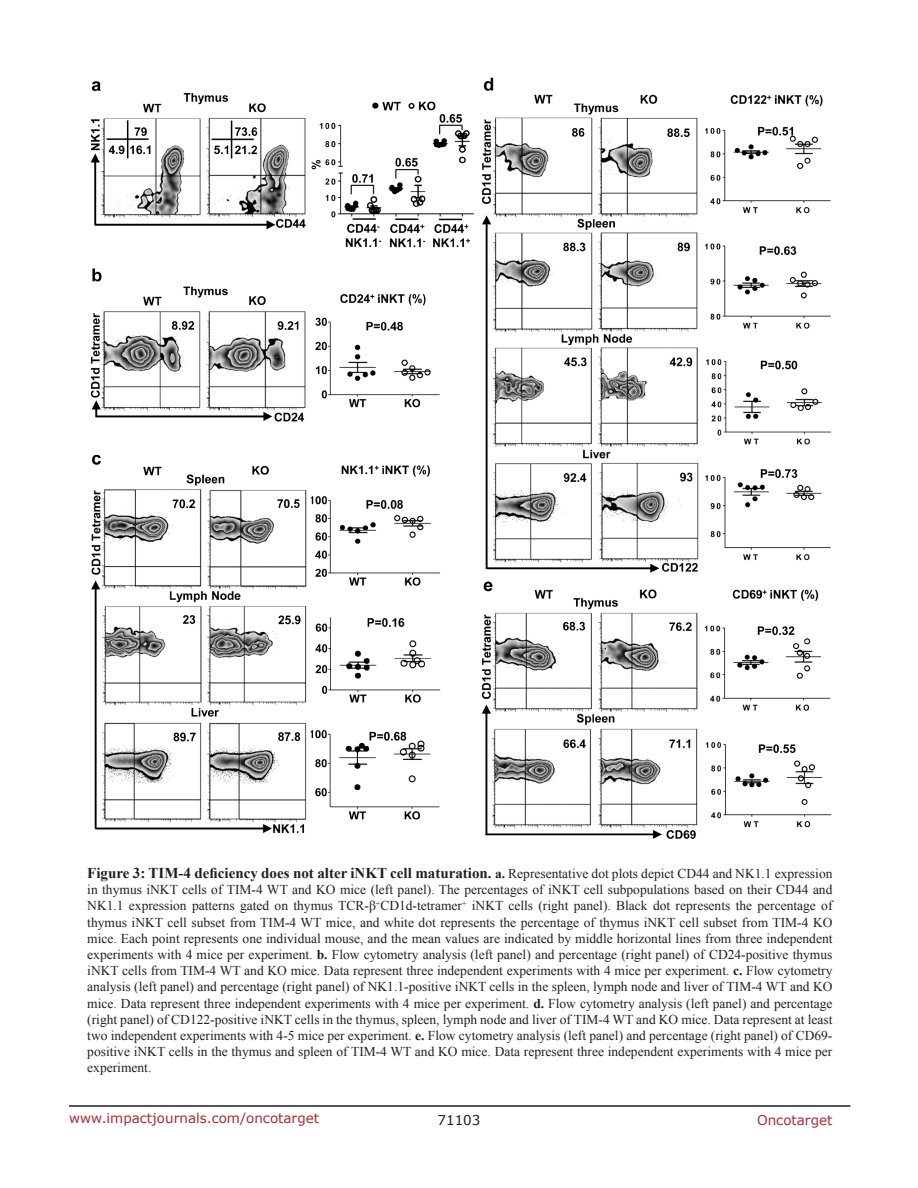
<style>
.page{position:relative;width:918px;height:1188px;background:#fff}
.page>*{position:absolute;margin:0;border:0;box-sizing:border-box;transform-origin:0 0}
.FigureText{font:700 15px "Times New Roman";color:#221f22}
.FigureText-2{font:13.5px/16.2px "Times New Roman";color:#221f22;text-align:justify}
.t1{font:13.5px "Verdana";color:#ac2b31}
.t2{font:13.5px "Verdana";color:#221f22}
.s1{font-size:13.5px}
.s2{font-weight:400;font-size:13.5px}
.s3{font-weight:700}
</style>
<div class="page">
<hr style="left:69px;top:1105px;width:781px;height:2px;background:#231f20">
<img style="left:90px;top:77px;width:742px;height:762px">
<p class="FigureText" style="left:87px;top:863px;width:747px">Figure 3: TIM-4 deficiency does not alter iNKT cell maturation. <span class="s1">a.</span> <span class="s2">Representative dot plots depict CD44 and NK1.1 expression</span></p>
<p class="FigureText-2" style="left:87px;top:881px;width:747px">in thymus iNKT cells of TIM-4 WT and KO mice (left panel). The percentages of iNKT cell subpopulations based on their CD44 and NK1.1 expression patterns gated on thymus TCR-β<sup>+</sup>CD1d-tetramer<sup>+</sup> iNKT cells (right panel). Black dot represents the percentage of thymus iNKT cell subset from TIM-4 WT mice, and white dot represents the percentage of thymus iNKT cell subset from TIM-4 KO mice. Each point represents one individual mouse, and the mean values are indicated by middle horizontal lines from three independent experiments with 4 mice per experiment. <span class="s3">b.</span> Flow cytometry analysis (left panel) and percentage (right panel) of CD24-positive thymus iNKT cells from TIM-4 WT and KO mice. Data represent three independent experiments with 4 mice per experiment. <span class="s3">c.</span> Flow cytometry analysis (left panel) and percentage (right panel) of NK1.1-positive iNKT cells in the spleen, lymph node and liver of TIM-4 WT and KO mice. Data represent three independent experiments with 4 mice per experiment. <span class="s3">d.</span> Flow cytometry analysis (left panel) and percentage (right panel) of CD122-positive iNKT cells in the thymus, spleen, lymph node and liver of TIM-4 WT and KO mice. Data represent at least two independent experiments with 4-5 mice per experiment. <span class="s3">e.</span> Flow cytometry analysis (left panel) and percentage (right panel) of CD69- positive iNKT cells in the thymus and spleen of TIM-4 WT and KO mice. Data represent three independent experiments with 4 mice per experiment.</p>
<p class="t1" style="left:69px;top:1109px;width:252px">www.impactjournals.com/oncotarget</p>
<p class="t2" style="left:438px;top:1111px;width:44px">71103</p>
<p class="t1" style="left:757px;top:1111px;width:77px">Oncotarget</p>
</div>
